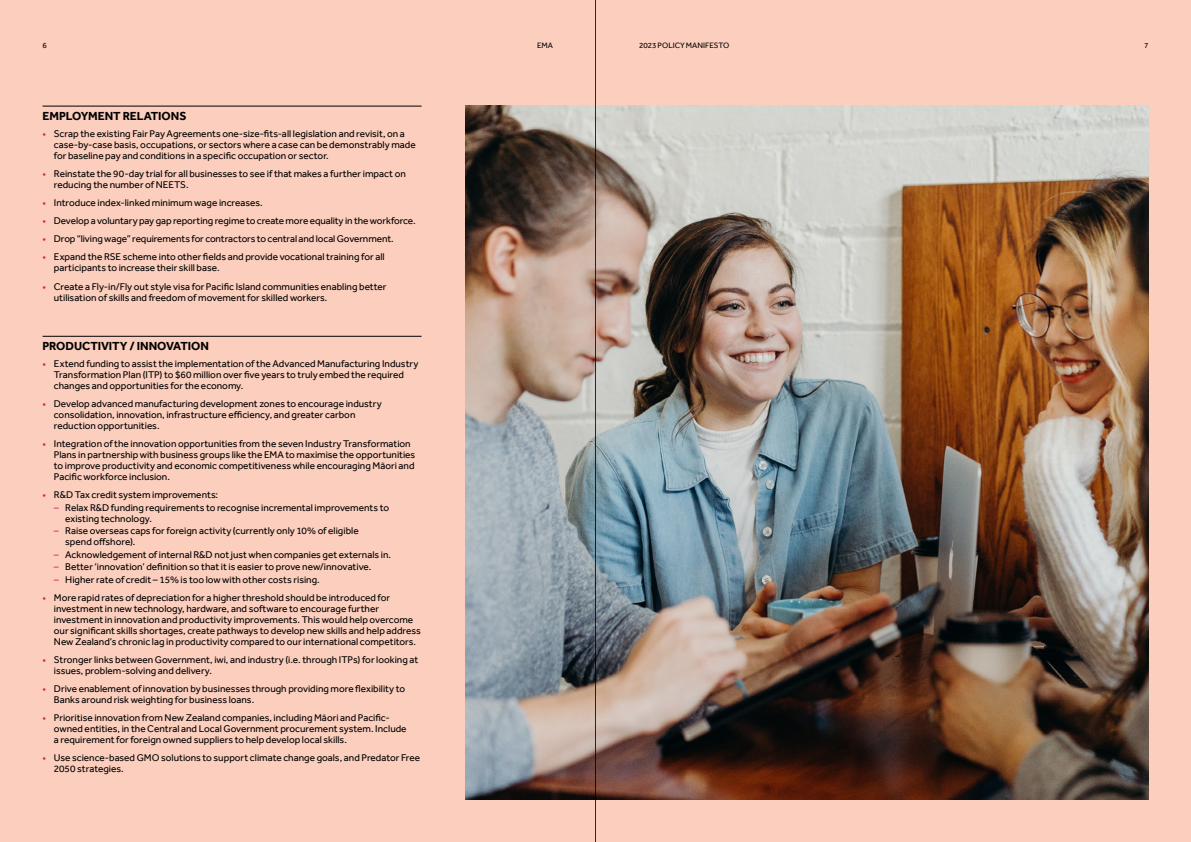
<style>
.page{position:relative;width:1191px;height:842px;background:#fbcebd}
.page>*{position:absolute;margin:0;border:0;box-sizing:border-box;transform-origin:0 0}
.t1{font:700 12px "Effra";letter-spacing:-.005em;color:#000}
.t2{font:10px/11px "Effra";color:#000}
.t3{font:8px "Effra";letter-spacing:-.005em;color:#000}
.s1{color:#da1c5c}
</style>
<div class="page">
<img style="left:465px;top:106px;width:683px;height:693px">
<hr style="left:43px;top:106px;width:378px;height:1px;background:#000">
<hr style="left:43px;top:336px;width:378px;height:1px;background:#000">
<hr style="left:595px;top:0;width:1px;height:842px;background:#000">
<p class="t3" style="left:43px;top:40px;width:6px">6</p>
<p class="t3" style="left:537px;top:40px;width:17px">EMA</p>
<p class="t3" style="left:639px;top:40px;width:92px">2023 POLICY MANIFESTO</p>
<p class="t3" style="left:1144px;top:40px;width:6px">7</p>
<p class="t1" style="left:43px;top:109px;width:145px">EMPLOYMENT RELATIONS</p>
<p class="t2" style="left:54px;top:128px;width:363px;text-indent:-11px"><span class="s1">•</span> Scrap the existing Fair Pay Agreements one-size-fits-all legislation and revisit, on a case-by-case basis, occupations, or sectors where a case can be demonstrably made for baseline pay and conditions in a specific occupation or sector.</p>
<p class="t2" style="left:54px;top:168px;width:353px;text-indent:-11px"><span class="s1">•</span> Reinstate the 90-day trial for all businesses to see if that makes a further impact on reducing the number of NEETS.</p>
<p class="t2" style="left:43px;top:197px;width:222px"><span class="s1">•</span> Introduce index-linked minimum wage increases.</p>
<p class="t2" style="left:43px;top:215px;width:375px"><span class="s1">•</span> Develop a voluntary pay gap reporting regime to create more equality in the workforce.</p>
<p class="t2" style="left:43px;top:233px;width:353px"><span class="s1">•</span> Drop “living wage” requirements for contractors to central and local Government.</p>
<p class="t2" style="left:54px;top:251px;width:332px;text-indent:-11px"><span class="s1">•</span> Expand the RSE scheme into other fields and provide vocational training for all participants to increase their skill base.</p>
<p class="t2" style="left:54px;top:281px;width:334px;text-indent:-11px"><span class="s1">•</span> Create a Fly-in/Fly out style visa for Pacific Island communities enabling better utilisation of skills and freedom of movement for skilled workers.</p>
<p class="t1" style="left:43px;top:339px;width:168px">PRODUCTIVITY / INNOVATION</p>
<p class="t2" style="left:54px;top:358px;width:366px;text-indent:-11px"><span class="s1">•</span> Extend funding to assist the implementation of the Advanced Manufacturing Industry<br>Transformation Plan (ITP) to $60 million over five years to truly embed the required changes and opportunities for the economy.</p>
<p class="t2" style="left:54px;top:398px;width:329px;text-indent:-11px"><span class="s1">•</span> Develop advanced manufacturing development zones to encourage industry consolidation, innovation, infrastructure efficiency, and greater carbon reduction opportunities.</p>
<p class="t2" style="left:54px;top:438px;width:363px;text-indent:-11px"><span class="s1">•</span> Integration of the innovation opportunities from the seven Industry Transformation Plans in partnership with business groups like the EMA to maximise the opportunities to improve productivity and economic competitiveness while encouraging Māori and Pacific workforce inclusion.</p>
<p class="t2" style="left:43px;top:489px;width:177px"><span class="s1">•</span> R&amp;D Tax credit system improvements:</p>
<p class="t2" style="left:65px;top:502px;width:325px;text-indent:-11px"><span class="s1">–</span> Relax R&amp;D funding requirements to recognise incremental improvements to existing technology.</p>
<p class="t2" style="left:65px;top:525px;width:295px;text-indent:-11px"><span class="s1">–</span> Raise overseas caps for foreign activity (currently only 10% of eligible spend offshore).</p>
<p class="t2" style="left:54px;top:549px;width:339px"><span class="s1">–</span> Acknowledgement of internal R&amp;D not just when companies get externals in.</p>
<p class="t2" style="left:54px;top:561px;width:319px"><span class="s1">–</span> Better ‘innovation’ definition so that it is easier to prove new/innovative.</p>
<p class="t2" style="left:54px;top:574px;width:267px"><span class="s1">–</span> Higher rate of credit – 15% is too low with other costs rising.</p>
<p class="t2" style="left:54px;top:592px;width:368px;text-indent:-11px"><span class="s1">•</span> More rapid rates of depreciation for a higher threshold should be introduced for investment in new technology, hardware, and software to encourage further investment in innovation and productivity improvements. This would help overcome our significant skills shortages, create pathways to develop new skills and help address New Zealand’s chronic lag in productivity compared to our international competitors.</p>
<p class="t2" style="left:54px;top:654px;width:366px;text-indent:-11px"><span class="s1">•</span> Stronger links between Government, iwi, and industry (i.e. through ITPs) for looking at issues, problem-solving and delivery.</p>
<p class="t2" style="left:54px;top:683px;width:353px;text-indent:-11px"><span class="s1">•</span> Drive enablement of innovation by businesses through providing more flexibility to<br>Banks around risk weighting for business loans.</p>
<p class="t2" style="left:54px;top:712px;width:354px;text-indent:-11px"><span class="s1">•</span> Prioritise innovation from New Zealand companies, including Māori and Pacific&shy;owned entities, in the Central and Local Government procurement system. Include a requirement for foreign owned suppliers to help develop local skills.</p>
<p class="t2" style="left:54px;top:752px;width:368px;text-indent:-11px"><span class="s1">•</span> Use science-based GMO solutions to support climate change goals, and Predator Free<br>2050 strategies.</p>
</div>
